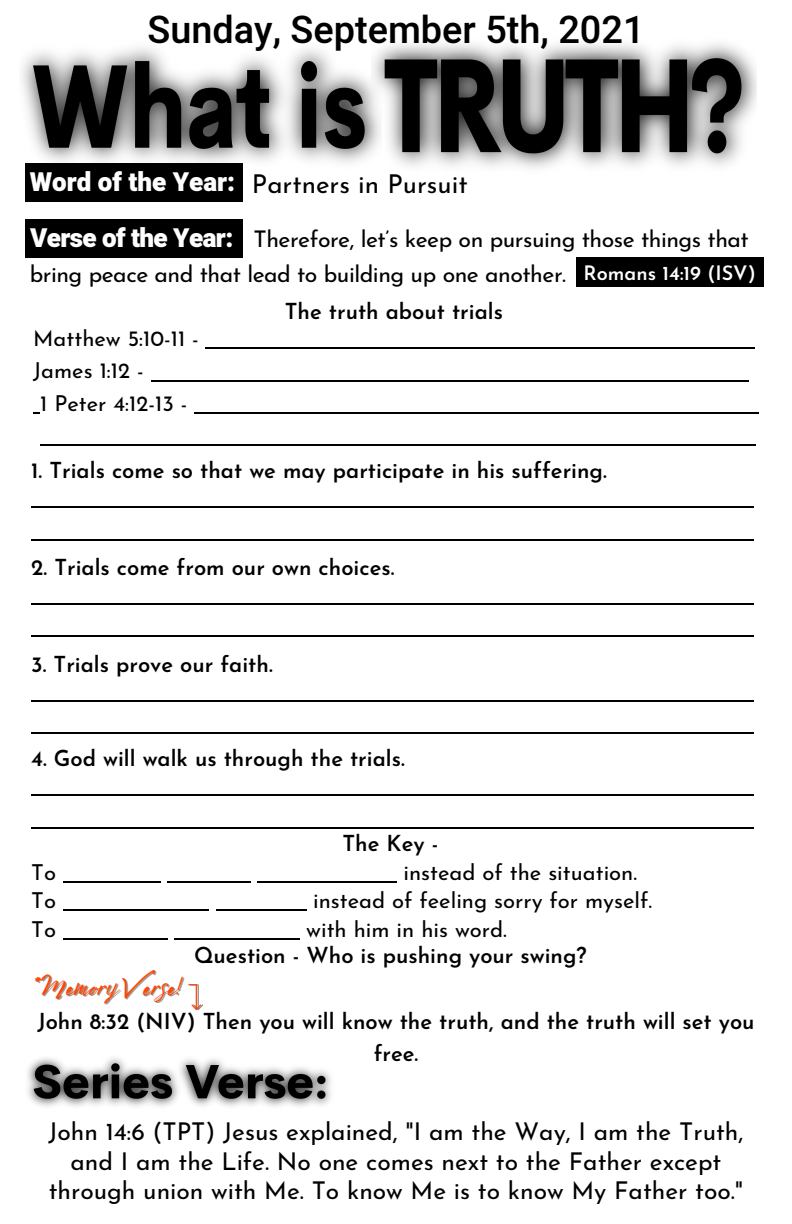
<style>
.page{position:relative;width:792px;height:1224px;background:#fff}
.page>*{position:absolute;margin:0;border:0;box-sizing:border-box;transform-origin:0 0}
.t1{font:500 37.8px "Heebo";color:#000}
.t2{font:28.1px "Bright Sunshine";color:#ff4500}
.t3{font:26px "Josefin Sans";color:#000}
.t4{font:900 26px "Heebo";letter-spacing:-.02em;color:#fff}
.t5{font:900 26px "Heebo";color:#fff}
.t6{font:24.6px/29.3px "Josefin Sans";color:#000;text-align:center}
.t7{font:23px/34.5px "Josefin Sans";letter-spacing:-.02em;color:#000}
.t8{font:600 22px/32.2px "Josefin Sans";color:#000;text-align:center}
.t9{font:22px/32.2px "Josefin Sans";color:#000}
.t10{font:600 19.9px "Josefin Sans";color:#fff}
</style>
<div class="page">
<div style="left:26px;top:219px;width:217px;height:39px;background:#000"></div>
<div style="left:576px;top:257px;width:188px;height:30px;background:#000"></div>
<img style="left:27px;top:1058px;width:304px;height:49px">
<img style="left:22px;top:43px;width:734px;height:159px">
<hr style="left:206px;top:348px;width:549px;height:1px;background:#000">
<hr style="left:151px;top:380px;width:597px;height:1px;background:#000">
<svg style="left:33px;top:412px;width:7px;height:2px"></svg>
<hr style="left:194px;top:412px;width:565px;height:2px;background:#000">
<hr style="left:40px;top:444px;width:716px;height:2px;background:#000">
<svg style="left:188px;top:984px;width:15px;height:26px"></svg>
<hr style="left:31px;top:507px;width:723px;height:1px;background:#000">
<hr style="left:31px;top:539px;width:723px;height:1px;background:#000">
<hr style="left:31px;top:603px;width:723px;height:1px;background:#000">
<hr style="left:31px;top:635px;width:723px;height:2px;background:#000">
<hr style="left:31px;top:700px;width:723px;height:2px;background:#000">
<hr style="left:31px;top:732px;width:723px;height:2px;background:#000">
<hr style="left:31px;top:795px;width:723px;height:1px;background:#000">
<hr style="left:31px;top:827px;width:723px;height:1px;background:#000">
<hr style="left:63px;top:881px;width:97px;height:2px;background:#000">
<hr style="left:167px;top:881px;width:84px;height:2px;background:#000">
<hr style="left:258px;top:881px;width:139px;height:2px;background:#000">
<hr style="left:63px;top:910px;width:146px;height:1px;background:#000">
<hr style="left:216px;top:910px;width:90px;height:1px;background:#000">
<hr style="left:63px;top:938px;width:104px;height:2px;background:#000">
<hr style="left:174px;top:938px;width:125px;height:2px;background:#000">
<p class="t1" style="left:147px;top:4px;width:499px">Sunday, September 5th, 2021</p>
<p class="t5" style="left:30px;top:164px;width:207px">Word of the Year:</p>
<p class="t3" style="left:252px;top:173px;width:217px">Partners in Pursuit</p>
<p class="t4" style="left:30px;top:219px;width:205px">Verse of the Year:</p>
<p class="t7" style="left:30px;top:224px;width:721px;text-indent:224px">Therefore, let’s keep on pursuing those things that bring peace and that lead to building up one another.</p>
<p class="t10" style="left:584px;top:265px;width:174px">Romans 14:19 (ISV)</p>
<p class="t9" style="left:33px;top:324px;width:167px">Matthew 5:10-11 -</p>
<p class="t9" style="left:40px;top:357px;width:149px;text-indent:-7px">James 1:12 -<br>1 Peter 4:12-13 -</p>
<p class="t8" style="left:285px;top:298px;width:220px">The truth about trials</p>
<p class="t8" style="left:31px;top:457px;width:577px">1. Trials come so that we may participate in his suffering.</p>
<p class="t8" style="left:31px;top:553px;width:365px">2. Trials come from our own choices.</p>
<p class="t8" style="left:31px;top:650px;width:243px">3. Trials prove our faith.</p>
<p class="t8" style="left:31px;top:745px;width:375px">4. God will walk us through the trials.</p>
<p class="t8" style="left:342px;top:830px;width:97px">The Key -</p>
<p class="t9" style="left:31px;top:858px;width:26px">To</p>
<p class="t9" style="left:404px;top:858px;width:235px">instead of the situation.</p>
<p class="t9" style="left:31px;top:887px;width:26px">To</p>
<p class="t9" style="left:313px;top:887px;width:341px">instead of feeling sorry for myself.</p>
<p class="t9" style="left:31px;top:915px;width:26px">To</p>
<p class="t9" style="left:306px;top:915px;width:202px">with him in his word.</p>
<p class="t8" style="left:194px;top:941px;width:394px">Question - Who is pushing your swing?</p>
<p class="t2" style="left:33px;top:965px;width:151px">*Memory Verse!</p>
<p class="t8" style="left:37px;top:1007px;width:719px">John 8:32 (NIV) Then you will know the truth, and the truth will set you free.</p>
<p class="t6" style="left:48px;top:1119px;width:697px">John 14:6 (TPT) Jesus explained, "I am the Way, I am the Truth, and I am the Life. No one comes next to the Father except through union with Me. To know Me is to know My Father too."</p>
</div>
